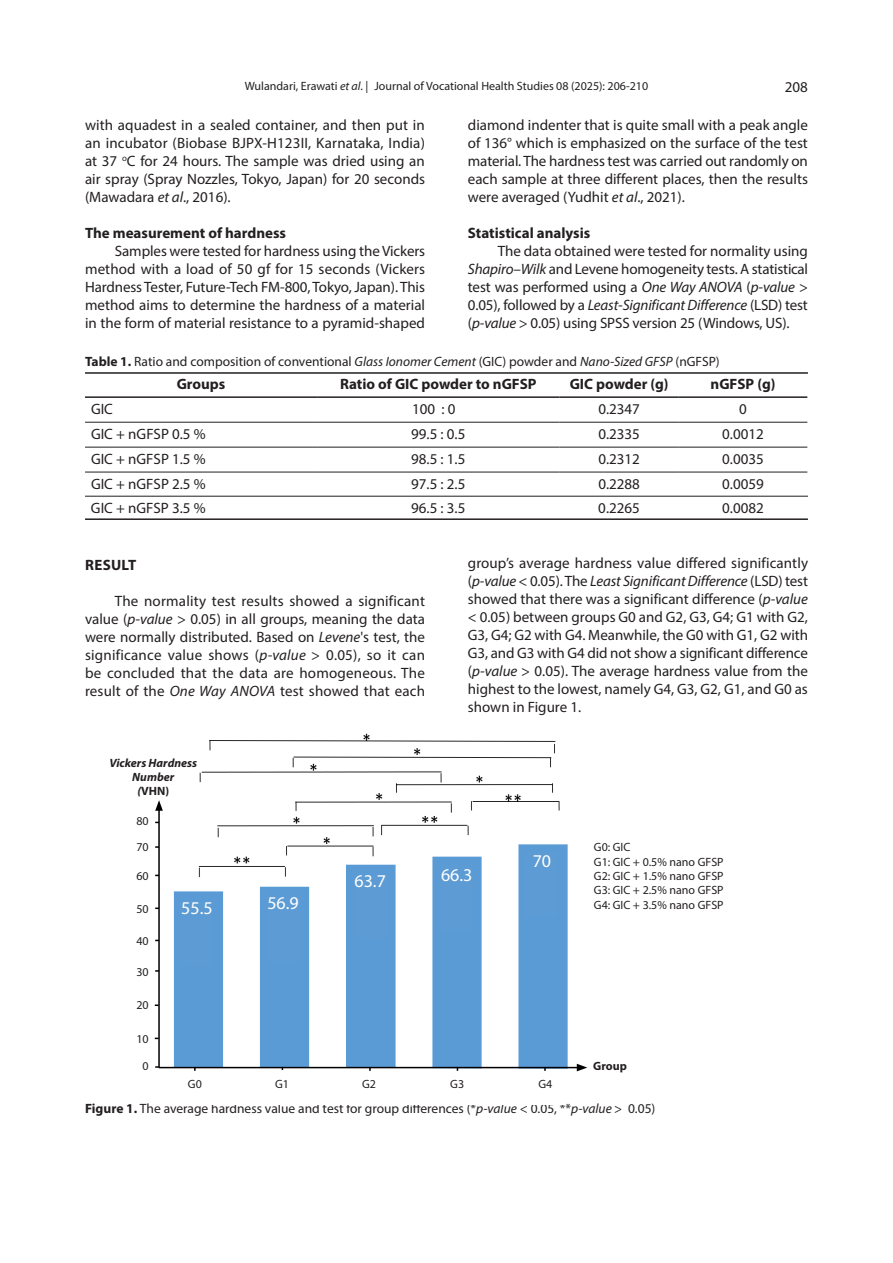
<style>
.page{position:relative;width:893px;height:1263px;background:#fff}
.page>*{position:absolute;margin:0;border:0;box-sizing:border-box;transform-origin:0 0}
.t1{font:18px "Myriad Pro";color:#fff}
.Teks{font:15px/18px "Myriad Pro";color:#231f20;text-align:justify}
.Teks-2{font:700 15px "Myriad Pro";color:#231f20}
.Minggir{font:15px "Myriad Pro";color:#231f20}
.t2{font:13.5px "Myriad Pro";color:#231f20}
.Abstrak_Key{font:12px "Myriad Pro";color:#231f20}
.t3{font:italic 700 12px/14.4px "Myriad Pro";color:#231f20;text-align:center}
.t4{font:700 12px "Myriad Pro";color:#231f20}
.s1{font-style:italic}
.s2{font-weight:700}
</style>
<div class="page">
<hr style="left:85px;top:396px;width:232px;height:2px;background:#231f20">
<hr style="left:317px;top:396px;width:243px;height:2px;background:#231f20">
<hr style="left:560px;top:396px;width:119px;height:2px;background:#231f20">
<hr style="left:679px;top:396px;width:128px;height:2px;background:#231f20">
<hr style="left:85px;top:422px;width:232px;height:1px;background:#231f20">
<hr style="left:317px;top:422px;width:243px;height:1px;background:#231f20">
<hr style="left:560px;top:422px;width:119px;height:1px;background:#231f20">
<hr style="left:679px;top:422px;width:128px;height:1px;background:#231f20">
<hr style="left:85px;top:447px;width:232px;height:1px;background:#231f20">
<hr style="left:317px;top:447px;width:243px;height:1px;background:#231f20">
<hr style="left:560px;top:447px;width:119px;height:1px;background:#231f20">
<hr style="left:679px;top:447px;width:128px;height:1px;background:#231f20">
<hr style="left:85px;top:472px;width:232px;height:1px;background:#231f20">
<hr style="left:317px;top:472px;width:243px;height:1px;background:#231f20">
<hr style="left:560px;top:472px;width:119px;height:1px;background:#231f20">
<hr style="left:679px;top:472px;width:128px;height:1px;background:#231f20">
<hr style="left:85px;top:518px;width:723px;height:2px;background:#231f20">
<hr style="left:85px;top:496px;width:723px;height:1px;background:#231f20">
<hr style="left:85px;top:372px;width:723px;height:2px;background:#231f20">
<img style="left:173px;top:733px;width:405px;height:331px">
<hr style="left:158px;top:808px;width:2px;height:259px;background:#000">
<svg style="left:155px;top:800px;width:8px;height:11px"></svg>
<hr style="left:159px;top:1067px;width:420px;height:1px;background:#000">
<svg style="left:168px;top:1064px;width:419px;height:8px"></svg>
<div style="left:180px;top:902px;width:32px;height:64px;background:#5c9bd3"></div>
<div style="left:267px;top:897px;width:32px;height:64px;background:#5c9bd3"></div>
<div style="left:356px;top:875px;width:32px;height:65px;background:#5c9bd3"></div>
<div style="left:441px;top:865px;width:31px;height:64px;background:#5c9bd3"></div>
<div style="left:525px;top:852px;width:32px;height:64px;background:#5c9bd3"></div>
<p class="Abstrak_Key" style="left:245px;top:78px;width:405px">Wulandari, Erawati <span class="s1">et al</span>. | Journal of Vocational Health Studies 08 (2025): 206-210</p>
<p class="Minggir" style="left:785px;top:78px;width:25px">208</p>
<p class="Teks" style="left:85px;top:116px;width:342px">with aquadest in a sealed container, and then put in an incubator (Biobase BJPX-H123II, Karnataka, India) at 37 <sup>o</sup>C for 24 hours. The sample was dried using an air spray (Spray Nozzles, Tokyo, Japan) for 20 seconds (Mawadara <span class="s1">et al</span>., 2016).</p>
<p class="Teks-2" style="left:85px;top:223px;width:203px">The measurement of hardness</p>
<p class="Teks" style="left:85px;top:242px;width:342px;text-indent:30px">Samples were tested for hardness using the Vickers method with a load of 50 gf for 15 seconds (Vickers Hardness Tester, Future-Tech FM-800, Tokyo, Japan). This method aims to determine the hardness of a material in the form of material resistance to a pyramid-shaped</p>
<p class="Teks" style="left:468px;top:116px;width:342px">diamond indenter that is quite small with a peak angle of 136° which is emphasized on the surface of the test material. The hardness test was carried out randomly on each sample at three different places, then the results were averaged (Yudhit <span class="s1">et al</span>., 2021).</p>
<p class="Teks-2" style="left:468px;top:223px;width:124px">Statistical analysis</p>
<p class="Teks" style="left:468px;top:242px;width:342px;text-indent:30px">The data obtained were tested for normality using <span class="s1">Shapiro–Wilk</span> and Levene homogeneity tests. A statistical test was performed using a <span class="s1">One Way ANOVA</span> (<span class="s1">p-value</span> &gt; 0.05), followed by a <span class="s1">Least-Significant Difference</span> (LSD) test (<span class="s1">p-value</span> &gt; 0.05) using SPSS version 25 (Windows, US).</p>
<p class="t2" style="left:85px;top:353px;width:636px"><span class="s2">Table 1.</span> Ratio and composition of conventional <span class="s1">Glass Ionomer Cement</span> (GIC) powder and <span class="s1">Nano-Sized GFSP</span> (nGFSP)</p>
<p class="Teks-2" style="left:177px;top:375px;width:50px">Groups</p>
<p class="Teks-2" style="left:340px;top:375px;width:198px">Ratio of GIC powder to nGFSP</p>
<p class="Teks-2" style="left:570px;top:375px;width:100px">GIC powder (g)</p>
<p class="Teks-2" style="left:711px;top:375px;width:66px">nGFSP (g)</p>
<p class="Teks" style="left:91px;top:400px;width:23px">GIC</p>
<p class="Teks" style="left:412px;top:400px;width:45px">100 : 0</p>
<p class="Teks" style="left:598px;top:400px;width:43px">0.2347</p>
<p class="Teks" style="left:739px;top:400px;width:9px">0</p>
<p class="Teks" style="left:91px;top:425px;width:116px">GIC + nGFSP 0.5 %</p>
<p class="Teks" style="left:411px;top:425px;width:56px">99.5 : 0.5</p>
<p class="Teks" style="left:598px;top:425px;width:43px">0.2335</p>
<p class="Teks" style="left:722px;top:425px;width:43px">0.0012</p>
<p class="Teks" style="left:91px;top:450px;width:116px">GIC + nGFSP 1.5 %</p>
<p class="Teks" style="left:411px;top:450px;width:56px">98.5 : 1.5</p>
<p class="Teks" style="left:598px;top:450px;width:43px">0.2312</p>
<p class="Teks" style="left:722px;top:450px;width:43px">0.0035</p>
<p class="Teks" style="left:91px;top:475px;width:116px">GIC + nGFSP 2.5 %</p>
<p class="Teks" style="left:411px;top:475px;width:56px">97.5 : 2.5</p>
<p class="Teks" style="left:598px;top:475px;width:43px">0.2288</p>
<p class="Teks" style="left:722px;top:475px;width:43px">0.0059</p>
<p class="Teks" style="left:91px;top:498px;width:116px">GIC + nGFSP 3.5 %</p>
<p class="Teks" style="left:411px;top:498px;width:56px">96.5 : 3.5</p>
<p class="Teks" style="left:598px;top:498px;width:43px">0.2265</p>
<p class="Teks" style="left:722px;top:498px;width:43px">0.0082</p>
<p class="Teks-2" style="left:85px;top:555px;width:53px">RESULT</p>
<p class="Teks" style="left:85px;top:591px;width:342px;text-indent:30px">The normality test results showed a significant value (<span class="s1">p-value</span> &gt; 0.05) in all groups, meaning the data were normally distributed. Based on <span class="s1">Levene</span>'s test, the significance value shows (<span class="s1">p-value</span> &gt; 0.05), so it can be concluded that the data are homogeneous. The result of the <span class="s1">One Way ANOVA</span> test showed that each</p>
<p class="Teks" style="left:468px;top:553px;width:342px">group’s average hardness value differed significantly (<span class="s1">p-value</span> &lt; 0.05). The <span class="s1">Least Significant Difference</span> (LSD) test showed that there was a significant difference (<span class="s1">p-value </span>&lt; 0.05) between groups G0 and G2, G3, G4; G1 with G2, G3, G4; G2 with G4. Meanwhile, the G0 with G1, G2 with G3, and G3 with G4 did not show a significant difference (<span class="s1">p-value</span> &gt; 0.05). The average hardness value from the highest to the lowest, namely G4, G3, G2, G1, and G0 as shown in Figure 1.</p>
<p class="t3" style="left:109px;top:755px;width:89px">Vickers Hardness<br>Number</p>
<p class="t4" style="left:137px;top:783px;width:33px"><span class="s1">(</span>VHN)</p>
<p class="Abstrak_Key" style="left:136px;top:814px;width:14px">80</p>
<p class="Abstrak_Key" style="left:136px;top:840px;width:14px">70</p>
<p class="Abstrak_Key" style="left:136px;top:869px;width:14px">60</p>
<p class="Abstrak_Key" style="left:136px;top:901px;width:14px">50</p>
<p class="Abstrak_Key" style="left:136px;top:934px;width:14px">40</p>
<p class="Abstrak_Key" style="left:136px;top:964px;width:14px">30</p>
<p class="Abstrak_Key" style="left:136px;top:998px;width:14px">20</p>
<p class="Abstrak_Key" style="left:136px;top:1031px;width:14px">10</p>
<p class="Abstrak_Key" style="left:142px;top:1058px;width:8px">0</p>
<p class="t1" style="left:181px;top:896px;width:33px">55.5</p>
<p class="t1" style="left:267px;top:892px;width:33px">56.9</p>
<p class="t1" style="left:354px;top:870px;width:33px">63.7</p>
<p class="t1" style="left:441px;top:864px;width:33px">66.3</p>
<p class="t1" style="left:533px;top:850px;width:20px">70</p>
<p class="Abstrak_Key" style="left:594px;top:840px;width:38px">G0: GIC</p>
<p class="Abstrak_Key" style="left:594px;top:854px;width:131px">G1: GIC + 0.5% nano GFSP</p>
<p class="Abstrak_Key" style="left:594px;top:869px;width:131px">G2: GIC + 1.5% nano GFSP</p>
<p class="Abstrak_Key" style="left:594px;top:883px;width:131px">G3: GIC + 2.5% nano GFSP</p>
<p class="Abstrak_Key" style="left:594px;top:897px;width:131px">G4: GIC + 3.5% nano GFSP</p>
<p class="t4" style="left:593px;top:1058px;width:35px">Group</p>
<p class="Abstrak_Key" style="left:188px;top:1076px;width:15px">G0</p>
<p class="Abstrak_Key" style="left:275px;top:1076px;width:15px">G1</p>
<p class="Abstrak_Key" style="left:362px;top:1076px;width:15px">G2</p>
<p class="Abstrak_Key" style="left:450px;top:1076px;width:15px">G3</p>
<p class="Abstrak_Key" style="left:538px;top:1076px;width:15px">G4</p>
<p class="t2" style="left:85px;top:1100px;width:572px"><span class="s2">Figure 1.</span> The average hardness value and test for group differences (*<span class="s1">p-value</span> &lt; 0.05, **<span class="s1">p-value</span> &gt; 0.05)</p>
</div>
